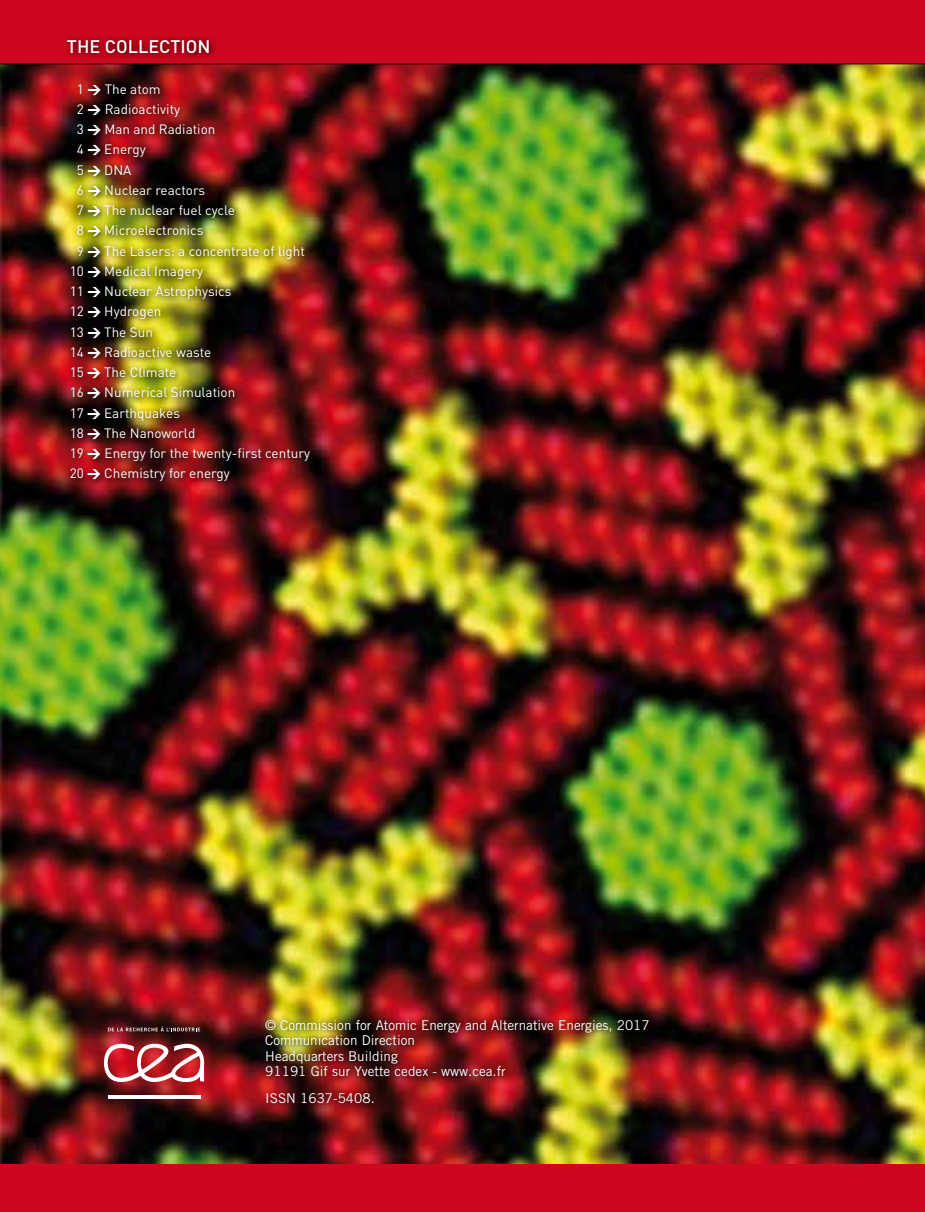
<style>
.page{position:relative;width:925px;height:1212px;background:#fff}
.page>*{position:absolute;margin:0;border:0;box-sizing:border-box;transform-origin:0 0}
.t1{font:500 18px "DIN";color:#fff}
.t2{font:13.5px "DIN";color:#fff}
.t3{font:13.5px/15.5px "Trade Gothic";color:#fff}
.s1{font-weight:900}
</style>
<div class="page">
<img style="left:0;top:64px;width:925px;height:1100px">
<div style="left:0;top:0;width:925px;height:64px;background:#cd071e"></div>
<div style="left:0;top:1164px;width:925px;height:48px;background:#cd071e"></div>
<hr style="left:0;top:63px;width:925px;height:1px;background:#000">
<img style="left:63px;top:36px;width:255px;height:454px">
<img style="left:260px;top:1014px;width:396px;height:97px">
<svg style="left:108px;top:1026px;width:92px;height:5px"></svg>
<svg style="left:104px;top:1044px;width:100px;height:38px"></svg>
<svg style="left:108px;top:1094px;width:92px;height:4px"></svg>
<h1 class="t1" style="left:67px;top:35px;width:145px">THE COLLECTION</h1>
<p class="t2" style="left:77px;top:80px;width:85px">1 <span class="s1">&gt;</span> The atom</p>
<p class="t2" style="left:77px;top:101px;width:105px">2 <span class="s1">&gt;</span> Radioactivity</p>
<p class="t2" style="left:77px;top:121px;width:140px">3 <span class="s1">&gt;</span> Man and Radiation</p>
<p class="t2" style="left:77px;top:141px;width:70px">4 <span class="s1">&gt;</span> Energy</p>
<p class="t2" style="left:77px;top:161px;width:56px">5 <span class="s1">&gt;</span> DNA</p>
<p class="t2" style="left:77px;top:182px;width:130px">6 <span class="s1">&gt;</span> Nuclear reactors</p>
<p class="t2" style="left:77px;top:202px;width:160px">7 <span class="s1">&gt;</span> The nuclear fuel cycle</p>
<p class="t2" style="left:77px;top:222px;width:128px">8 <span class="s1">&gt;</span> Microelectronics</p>
<p class="t2" style="left:77px;top:242px;width:229px">9 <span class="s1">&gt;</span> The Lasers: a concentrate of light</p>
<p class="t2" style="left:70px;top:263px;width:135px">10 <span class="s1">&gt;</span> Medical Imagery</p>
<p class="t2" style="left:70px;top:283px;width:163px">11 <span class="s1">&gt;</span> Nuclear Astrophysics</p>
<p class="t2" style="left:70px;top:303px;width:93px">12 <span class="s1">&gt;</span> Hydrogen</p>
<p class="t2" style="left:70px;top:323px;width:85px">13 <span class="s1">&gt;</span> The Sun</p>
<p class="t2" style="left:70px;top:344px;width:143px">14 <span class="s1">&gt;</span> Radioactive waste</p>
<p class="t2" style="left:70px;top:364px;width:108px">15 <span class="s1">&gt;</span> The Climate</p>
<p class="t2" style="left:70px;top:384px;width:167px">16 <span class="s1">&gt;</span> Numerical Simulation</p>
<p class="t2" style="left:70px;top:404px;width:112px">17 <span class="s1">&gt;</span> Earthquakes</p>
<p class="t2" style="left:70px;top:425px;width:127px">18 <span class="s1">&gt;</span> The Nanoworld</p>
<p class="t2" style="left:70px;top:445px;width:242px">19 <span class="s1">&gt;</span> Energy for the twenty-first century</p>
<p class="t2" style="left:70px;top:465px;width:161px">20 <span class="s1">&gt;</span> Chemistry for energy</p>
<p class="t3" style="left:265px;top:1017px;width:386px">© Commission for Atomic Energy and Alternative Energies, 2017<br>Communication Direction<br>Headquarters Building<br>91191 Gif sur Yvette cedex - www.cea.fr</p>
<p class="t3" style="left:265px;top:1090px;width:111px">ISSN 1637-5408.</p>
</div>
